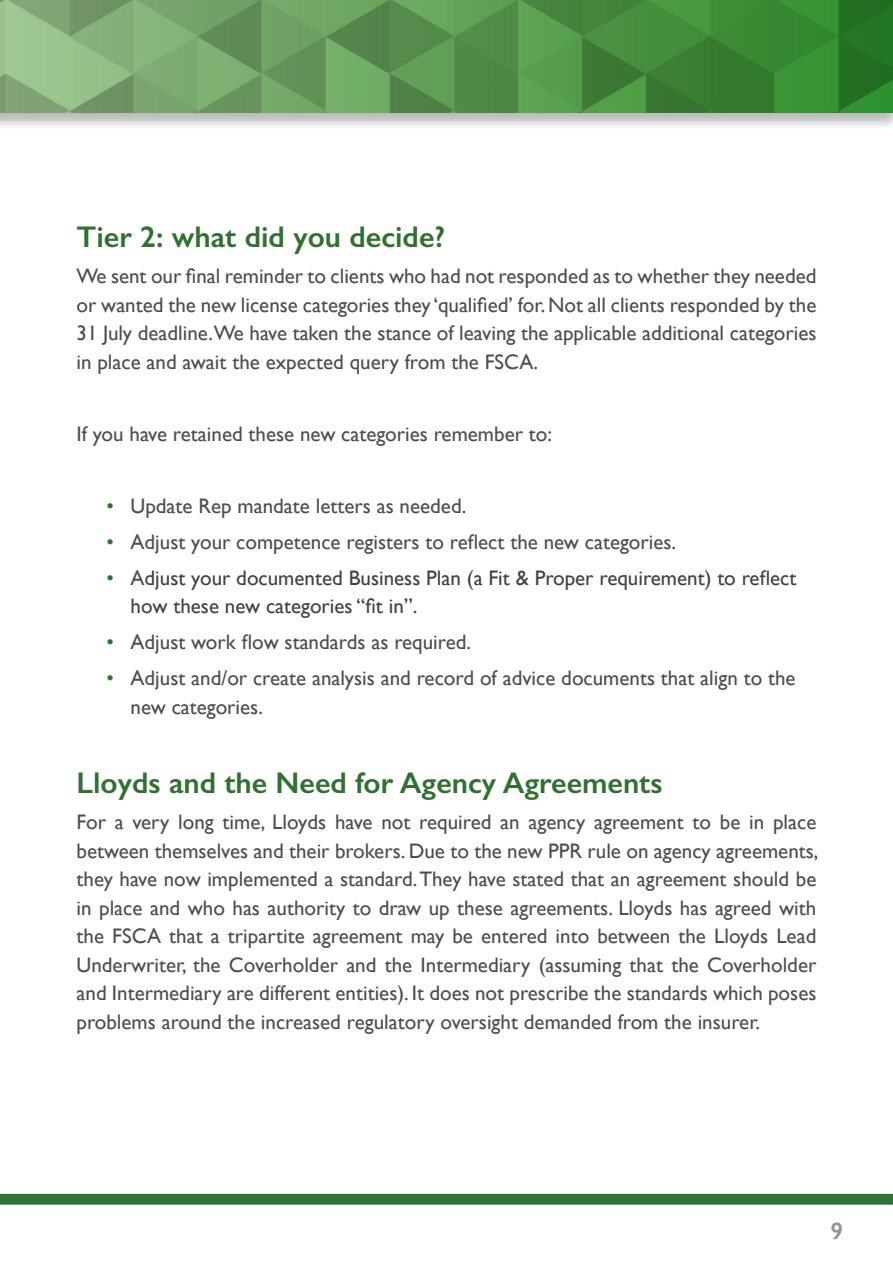
<style>
.page{position:relative;width:893px;height:1263px;background:#fff}
.page>*{position:absolute;margin:0;border:0;box-sizing:border-box;transform-origin:0 0}
.t1{font:600 30px "Gill Sans";color:#317031}
.t2{font:600 24px "Gill Sans";color:#939598}
.t3{font:21px/28.5px "Gill Sans";color:#4d4d4f;text-align:justify}
.t4{font:21px/28.5px "Gill Sans";color:#414042}
.s1{color:#317031}
.s2{color:#4d4d4f}
</style>
<div class="page">
<div style="left:0;top:1194px;width:893px;height:10px;background:#327138"></div>
<div style="left:0;top:0;width:893px;height:131px;background:#000;opacity:.3"></div>
<svg style="left:0;top:0;width:893px;height:113px;background:#5b9752"></svg>
<h1 class="t1" style="left:77px;top:219px;width:370px">Tier 2: what did you decide?</h1>
<p class="t3" style="left:77px;top:262px;width:741px">We sent our final reminder to clients who had not responded as to whether they needed or wanted the new license categories they ‘qualified’ for. Not all clients responded by the 31 July deadline.We have taken the stance of leaving the applicable additional categories in place and await the expected query from the FSCA.</p>
<p class="t3" style="left:77px;top:419px;width:477px">If you have retained these new categories remember to:</p>
<p class="t3" style="left:107px;top:491px;width:361px"><span class="s1">•</span> Update Rep mandate letters as needed.</p>
<p class="t3" style="left:107px;top:527px;width:571px"><span class="s1">•</span> Adjust your competence registers to reflect the new categories.</p>
<p class="t4" style="left:131px;top:563px;width:667px;text-indent:-24px"><span class="s1">•</span> <span class="s2">A</span>djust your documented Business Plan (a Fit &amp; Proper requirement) to reflect how these new categories “fit in”.</p>
<p class="t3" style="left:107px;top:628px;width:366px"><span class="s1">•</span> Adjust work flow standards as required.</p>
<p class="t3" style="left:131px;top:664px;width:667px;text-indent:-24px"><span class="s1">•</span> Adjust and/or create analysis and record of advice documents that align to the new categories.</p>
<h1 class="t1" style="left:77px;top:765px;width:587px">Lloyds and the Need for Agency Agreements</h1>
<p class="t3" style="left:77px;top:808px;width:743px">For a very long time, Lloyds have not required an agency agreement to be in place between themselves and their brokers. Due to the new PPR rule on agency agreements, they have now implemented a standard. They have stated that an agreement should be in place and who has authority to draw up these agreements. Lloyds has agreed with the FSCA that a tripartite agreement may be entered into between the Lloyds Lead Underwriter, the Coverholder and the Intermediary (assuming that the Coverholder and Intermediary are different entities). It does not prescribe the standards which poses problems around the increased regulatory oversight demanded from the insurer.</p>
<p class="t2" style="left:830px;top:1216px;width:14px">9</p>
</div>
